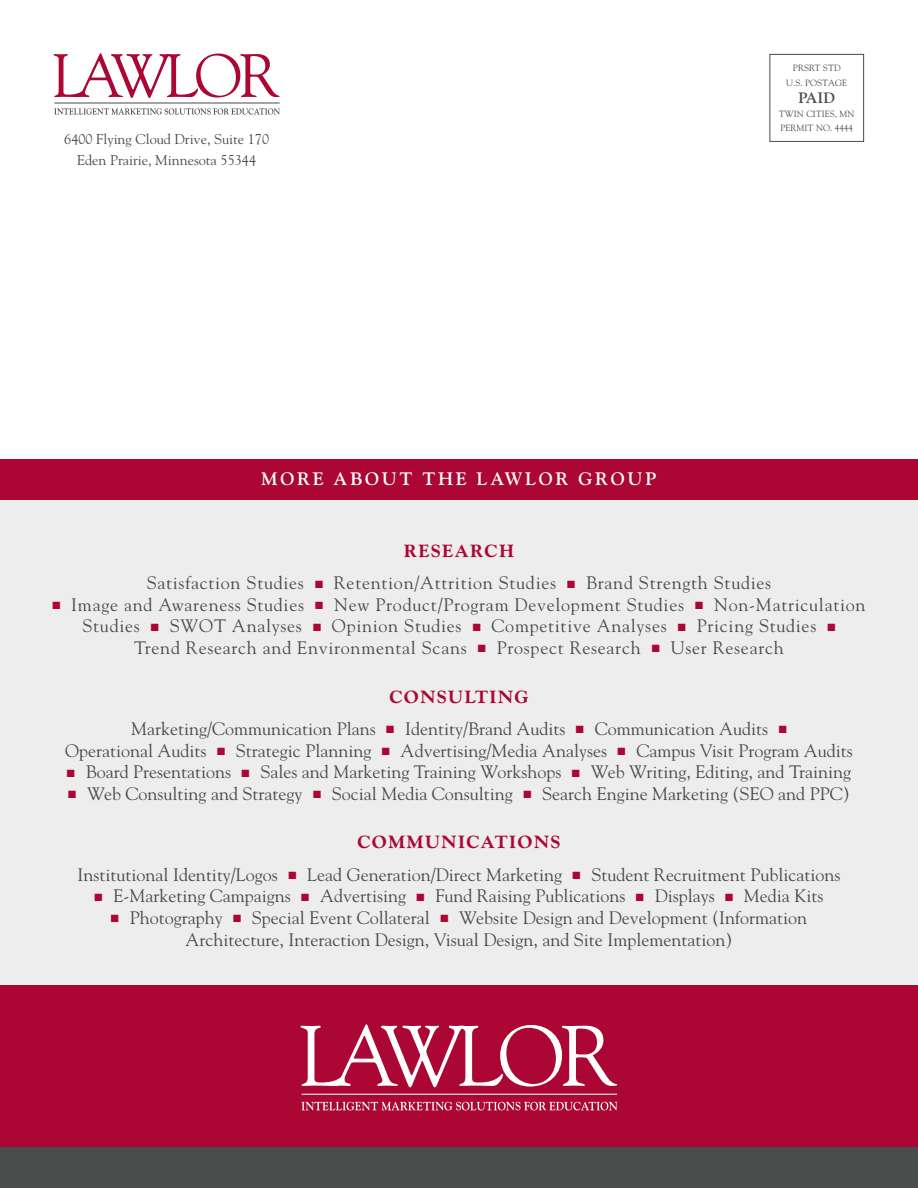
<style>
.page{position:relative;width:918px;height:1188px;background:#fff}
.page>*{position:absolute;margin:0;border:0;box-sizing:border-box;transform-origin:0 0}
.t1{font:18px/32.4px "Goudy";color:#494c4b;text-align:center}
.t2{font:18px/21.6px "Goudy";letter-spacing:.04em;color:#494c4b;text-align:center}
.t3{font:700 18px "Goudy";letter-spacing:.15em;color:#fff}
.t4{font:700 15px "Goudy";color:#494c4b}
.t5{font:14.25px/21px "Goudy";color:#494c4b;text-align:center}
.t6{font:9px "Goudy";color:#494c4b}
.s1{font-weight:800;color:#ab0634}
.s2{color:#ab0634}
</style>
<div class="page">
<div style="left:0;top:500px;width:918px;height:486px;background:#ededed"></div>
<div style="left:0;top:986px;width:918px;height:161px;background:#ab0634"></div>
<svg style="left:301px;top:1024px;width:316px;height:63px"></svg>
<hr style="left:302px;top:1094px;width:315px;height:1px;background:#fff">
<svg style="left:301px;top:1102px;width:316px;height:8px"></svg>
<div style="left:0;top:1147px;width:918px;height:41px;background:#494c4b"></div>
<div style="left:0;top:459px;width:918px;height:41px;background:#ab0634"></div>
<div style="left:770px;top:54px;width:94px;height:88px;border:1px solid #494c4b"></div>
<svg style="left:54px;top:53px;width:226px;height:45px"></svg>
<hr style="left:54px;top:103px;width:226px;height:1px;background:#494c4b">
<svg style="left:54px;top:108px;width:226px;height:7px"></svg>
<p class="t5" style="left:64px;top:129px;width:207px">6400 Flying Cloud Drive, Suite 170<br>Eden Prairie, Minnesota 55344</p>
<p class="t3" style="left:262px;top:468px;width:50px">MORE</p>
<p class="t3" style="left:334px;top:468px;width:65px">ABOUT</p>
<p class="t3" style="left:422px;top:468px;width:31px">THE</p>
<p class="t3" style="left:477px;top:468px;width:167px">LAWLOR GROUP</p>
<p class="t6" style="left:793px;top:63px;width:7px">prsrt</p>
<p class="t6" style="left:823px;top:63px;width:7px">std</p>
<p class="t6" style="left:786px;top:77px;width:32px">U.S. Postage</p>
<p class="t4" style="left:798px;top:89px;width:38px">PAID</p>
<p class="t6" style="left:779px;top:108px;width:8px">twin</p>
<p class="t6" style="left:806px;top:108px;width:12px">Cities</p>
<p class="t6" style="left:835px;top:108px;width:21px">, MN</p>
<p class="t6" style="left:781px;top:123px;width:12px">Permit</p>
<p class="t6" style="left:816px;top:123px;width:38px">No . 4444</p>
<p class="t2" style="left:147px;top:534px;width:626px;line-height:32.4px"><span class="s1">RESEARCH<br></span>Satisfaction Studies <span class="s2">■</span> Retention/Attrition Studies <span class="s2">■</span> Brand Strength Studies</p>
<p class="t2" style="left:52px;top:593px;width:815px"><span class="s2">■</span> Image and Awareness Studies <span class="s2">■</span> New Product/Program Development Studies <span class="s2">■</span> Non-Matriculation<br>Studies <span class="s2">■</span> SWOT Analyses <span class="s2">■</span> Opinion Studies <span class="s2">■</span> Competitive Analyses <span class="s2">■</span> Pricing Studies <span class="s2">■<br></span>Trend Research and Environmental Scans <span class="s2">■</span> Prospect Research <span class="s2">■</span> User Research</p>
<p class="t1" style="left:131px;top:680px;width:657px"><span class="s1">CONSULTING<br></span>Marketing/Communication Plans <span class="s2">■</span> Identity/Brand Audits <span class="s2">■</span> Communication Audits <span class="s2">■</span></p>
<p class="t1" style="left:65px;top:734px;width:789px">Operational Audits <span class="s2">■</span> Strategic Planning <span class="s2">■</span> Advertising/Media Analyses <span class="s2">■</span> Campus Visit Program Audits</p>
<p class="t1" style="left:67px;top:755px;width:786px"><span class="s2">■</span> Board Presentations <span class="s2">■</span> Sales and Marketing Training Workshops <span class="s2">■</span> Web Writing, Editing, and Training</p>
<p class="t1" style="left:68px;top:777px;width:783px"><span class="s2">■</span> Web Consulting and Strategy <span class="s2">■</span> Social Media Consulting <span class="s2">■</span> Search Engine Marketing (SEO and PPC)</p>
<p class="t1" style="left:78px;top:825px;width:764px;text-align:left;text-indent:280px"><span class="s1">COMMUNICATIONS<br></span>Institutional Identity/Logos <span class="s2">■</span> Lead Generation/Direct Marketing <span class="s2">■</span> Student Recruitment Publications</p>
<p class="t1" style="left:95px;top:879px;width:730px"><span class="s2">■</span> E-Marketing Campaigns <span class="s2">■</span> Advertising <span class="s2">■</span> Fund Raising Publications <span class="s2">■</span> Displays <span class="s2">■</span> Media Kits</p>
<p class="t1" style="left:111px;top:906px;width:698px;line-height:21.6px"><span class="s2">■</span> Photography <span class="s2">■</span> Special Event Collateral <span class="s2">■</span> Website Design and Development (Information<br>Architecture, Interaction Design, Visual Design, and Site Implementation)</p>
</div>
